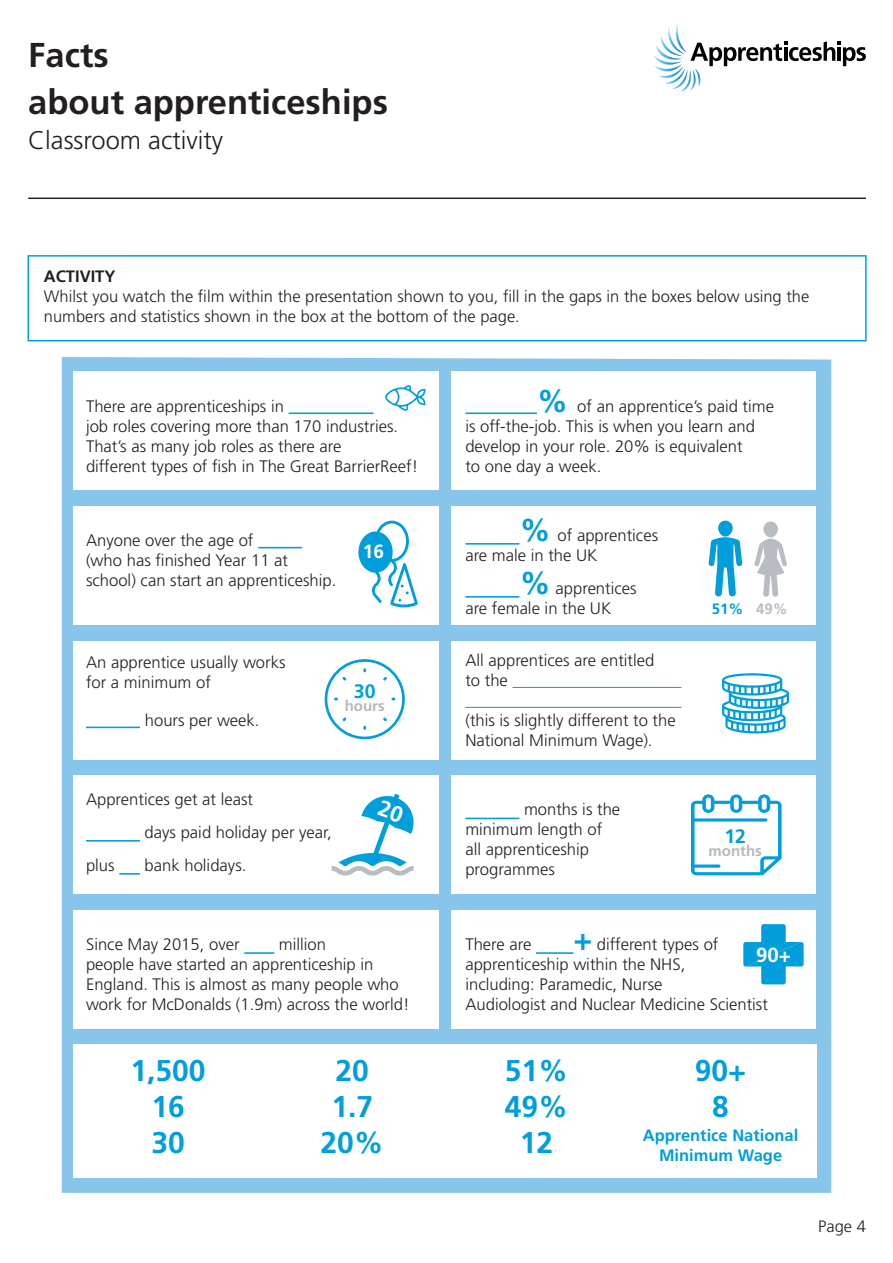
<style>
.page{position:relative;width:893px;height:1263px;background:#fff}
.page>*{position:absolute;margin:0;border:0;box-sizing:border-box;transform-origin:0 0}
.t1{font:700 34.5px/46.8px "Frutiger";color:#231f20}
.t2{font:700 30px/36px "Frutiger";color:#009edb;text-align:center}
.t3{font:300 25.5px "Frutiger";color:#231f20}
.t4{font:700 20.4px "Frutiger";color:#fafafc}
.t5{font:700 19.5px "Frutiger";color:#009edb}
.t6{font:700 19.05px "Frutiger";color:#fffffc}
.t7{font:300 16.65px/20px "Frutiger";color:#231f20}
.t8{font:300 16.5px/19.8px "Frutiger";color:#231f20}
.t9{font:700 16.5px/19.8px "Frutiger";color:#009edb;text-align:center}
.t10{font:700 16.5px "Frutiger";color:#231f20}
.t11{font:700 15px "Frutiger";color:#b6b8be}
.t12{font:700 15px "Frutiger";color:#009edb}
.s1{font-weight:700;font-size:31.5px;color:#009edb}
.s2{color:#b8bdc4}
</style>
<div class="page">
<hr style="left:28px;top:198px;width:838px;height:1px;background:#231f20">
<svg style="left:653px;top:23px;width:213px;height:68px"></svg>
<hr style="left:837px;top:47px;width:4px;height:14px;background:#000001">
<div style="left:62px;top:357px;width:769px;height:836px;background:#87c5eb"></div>
<div style="left:452px;top:371px;width:364px;height:119px;background:#fff"></div>
<div style="left:452px;top:506px;width:364px;height:119px;background:#fff"></div>
<div style="left:452px;top:641px;width:364px;height:118px;background:#fff"></div>
<div style="left:452px;top:775px;width:364px;height:119px;background:#fff"></div>
<div style="left:452px;top:910px;width:364px;height:119px;background:#fff"></div>
<div style="left:73px;top:371px;width:365px;height:119px;background:#fff"></div>
<div style="left:73px;top:506px;width:365px;height:119px;background:#fff"></div>
<div style="left:73px;top:641px;width:365px;height:118px;background:#fff"></div>
<div style="left:73px;top:775px;width:365px;height:119px;background:#fff"></div>
<div style="left:73px;top:910px;width:365px;height:119px;background:#fff"></div>
<div style="left:73px;top:1044px;width:743px;height:134px;background:#fff"></div>
<hr style="left:465px;top:412px;width:72px;height:2px;background:#009edb">
<hr style="left:536px;top:952px;width:37px;height:2px;background:#009edb">
<hr style="left:465px;top:543px;width:54px;height:2px;background:#009edb">
<hr style="left:465px;top:596px;width:54px;height:2px;background:#009edb">
<hr style="left:513px;top:687px;width:168px;height:1px;background:#009edb">
<hr style="left:465px;top:707px;width:216px;height:1px;background:#009edb">
<hr style="left:465px;top:818px;width:54px;height:1px;background:#009edb">
<hr style="left:86px;top:727px;width:54px;height:1px;background:#009edb">
<hr style="left:289px;top:412px;width:85px;height:2px;background:#009edb">
<hr style="left:258px;top:547px;width:44px;height:1px;background:#009edb">
<hr style="left:86px;top:840px;width:54px;height:2px;background:#009edb">
<hr style="left:119px;top:873px;width:21px;height:2px;background:#009edb">
<hr style="left:244px;top:952px;width:30px;height:2px;background:#009edb">
<div style="left:28px;top:255px;width:839px;height:86px;border:2px solid #009edb"></div>
<div style="left:718px;top:521px;width:15px;height:16px;background:#009edb;border-radius:50%"></div>
<svg style="left:708px;top:537px;width:34px;height:59px"></svg>
<div style="left:763px;top:521px;width:15px;height:16px;background:#b8bdc4;border-radius:50%"></div>
<svg style="left:754px;top:539px;width:33px;height:58px"></svg>
<svg style="left:691px;top:794px;width:91px;height:81px"></svg>
<svg style="left:358px;top:521px;width:60px;height:86px"></svg>
<svg style="left:722px;top:673px;width:67px;height:60px"></svg>
<svg style="left:743px;top:924px;width:61px;height:60px"></svg>
<svg style="left:325px;top:659px;width:80px;height:80px"></svg>
<svg style="left:385px;top:385px;width:41px;height:26px"></svg>
<svg style="left:332px;top:793px;width:82px;height:83px"></svg>
<h1 class="t1" style="left:28px;top:32px;width:361px">Facts<br>about apprenticeships</h1>
<h3 class="t3" style="left:28px;top:126px;width:197px">Classroom activity</h3>
<p class="t10" style="left:44px;top:267px;width:73px">ACTIVITY</p>
<p class="t8" style="left:44px;top:286px;width:767px">Whilst you watch the film within the presentation shown to you, fill in the gaps in the boxes below using the numbers and statistics shown in the box at the bottom of the page.</p>
<p class="t7" style="left:86px;top:396px;width:334px">There are apprenticeships in<br>job roles covering more than 170 industries.<br>That’s as many job roles as there are<br>different types of fish in The Great BarrierReef!</p>
<p class="t7" style="left:86px;top:530px;width:252px">Anyone over the age of<br>(who has finished Year 11 at school) can start an apprenticeship.</p>
<p class="t6" style="left:363px;top:541px;width:23px">16</p>
<p class="t7" style="left:86px;top:652px;width:201px">An apprentice usually works for a minimum of</p>
<p class="t7" style="left:145px;top:710px;width:116px">hours per week.</p>
<p class="t5" style="left:354px;top:679px;width:23px">30</p>
<p class="t11" style="left:345px;top:697px;width:41px">hours</p>
<p class="t7" style="left:86px;top:789px;width:169px">Apprentices get at least</p>
<p class="t7" style="left:145px;top:822px;width:189px">days paid holiday per year,</p>
<p class="t7" style="left:86px;top:855px;width:30px">plus</p>
<p class="t7" style="left:145px;top:855px;width:103px">bank holidays.</p>
<p class="t7" style="left:86px;top:934px;width:325px;text-indent:193px">million<br>people have started an apprenticeship in England. This is almost as many people who work for McDonalds (1.9m) across the world!</p>
<p class="t7" style="left:86px;top:934px;width:155px">Since May 2015, over</p>
<p class="t7" style="left:465px;top:396px;width:310px;text-indent:72px"><span class="s1">%</span> of an apprentice’s paid time is off-the-job. This is when you learn and develop in your role. 20% is equivalent<br>to one day a week.</p>
<p class="t7" style="left:465px;top:525px;width:194px;text-indent:54px"><span class="s1">%</span> of apprentices are male in the UK</p>
<p class="t7" style="left:465px;top:578px;width:173px;text-indent:54px"><span class="s1">%</span> apprentices are female in the UK</p>
<p class="t7" style="left:465px;top:650px;width:191px">All apprentices are entitled to the</p>
<p class="t7" style="left:465px;top:710px;width:212px">(this is slightly different to the<br>National Minimum Wage).</p>
<p class="t7" style="left:465px;top:799px;width:156px;text-indent:59px">months is the minimum length of all apprenticeship programmes</p>
<p class="t12" style="left:712px;top:600px;width:78px">51% <span class="s2">49%</span></p>
<p class="t5" style="left:724px;top:824px;width:23px">12</p>
<p class="t11" style="left:709px;top:842px;width:55px">months</p>
<p class="t7" style="left:465px;top:934px;width:304px;text-indent:108px"><span class="s1">+</span> different types of apprenticeship within the NHS,<br>including: Paramedic, Nurse<br>Audiologist and Nuclear Medicine Scientist</p>
<p class="t7" style="left:465px;top:934px;width:68px">There are</p>
<p class="t4" style="left:756px;top:943px;width:36px">90+</p>
<h2 class="t2" style="left:131px;top:1053px;width:77px">1,500<br>16<br>30</h2>
<h2 class="t2" style="left:321px;top:1053px;width:65px">20<br>1.7<br>20%</h2>
<h2 class="t2" style="left:505px;top:1053px;width:65px">51%<br>49%<br>12</h2>
<h2 class="t2" style="left:695px;top:1053px;width:53px">90+<br>8</h2>
<p class="t9" style="left:643px;top:1125px;width:157px">Apprentice National<br>Minimum Wage</p>
<p class="t8" style="left:818px;top:1217px;width:49px">Page 4</p>
</div>
